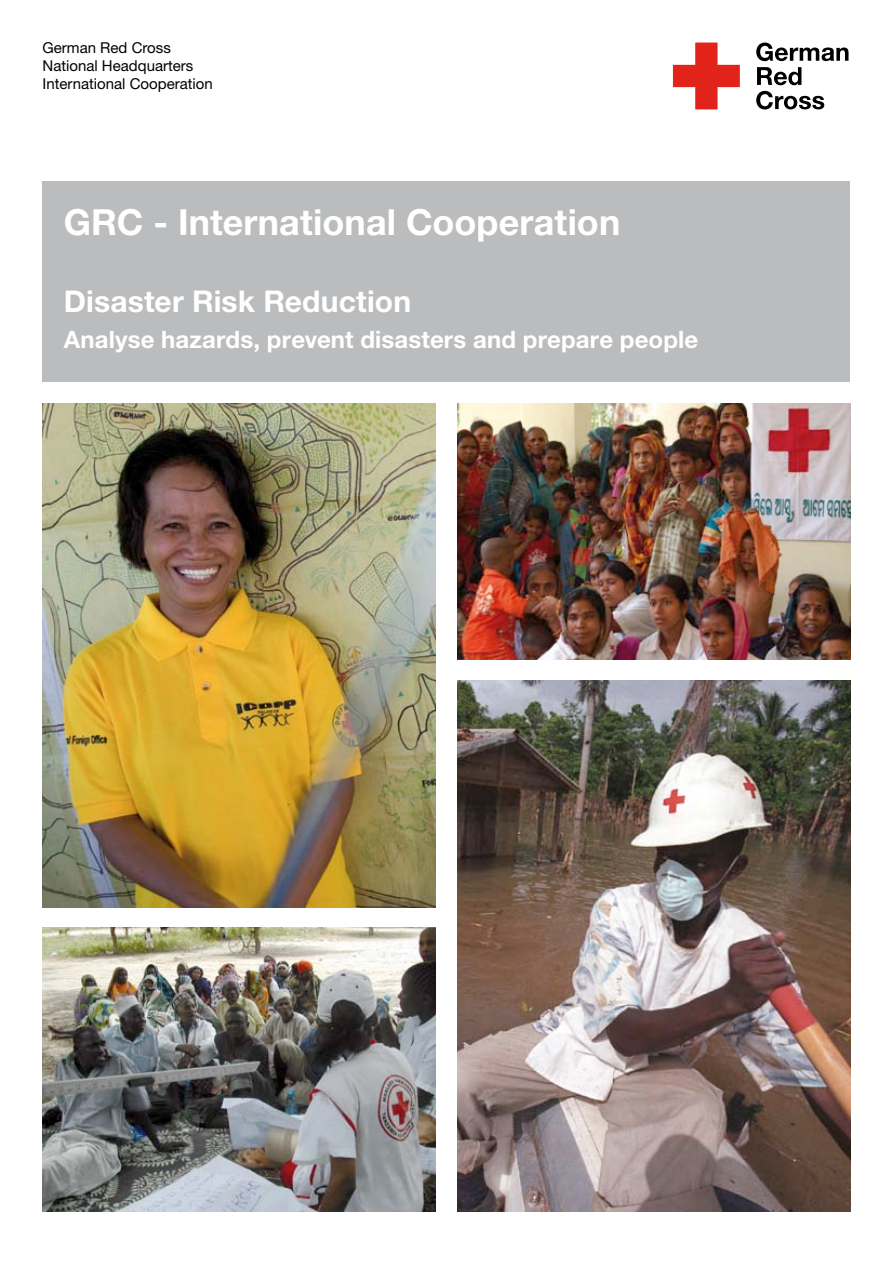
<style>
.page{position:relative;width:893px;height:1263px;background:#fff}
.page>*{position:absolute;margin:0;border:0;box-sizing:border-box;transform-origin:0 0}
.t1{font:700 36px "Helvetica Neue LT Std";color:#fff}
.t2{font:700 30px "Helvetica Neue LT Std";letter-spacing:.005em;color:#fff}
.t3{font:700 24px "Helvetica Neue LT Std";letter-spacing:.005em;color:#fff}
.t4{font:15px/18px "Helvetica Neue LT Std";color:#000}
</style>
<div class="page">
<svg style="left:673px;top:43px;width:67px;height:66px"></svg>
<svg style="left:756px;top:43px;width:92px;height:18px"></svg>
<svg style="left:757px;top:67px;width:44px;height:18px"></svg>
<svg style="left:756px;top:91px;width:68px;height:18px"></svg>
<div style="left:43px;top:181px;width:807px;height:200px;background:#bbbcbe"></div>
<img style="left:457px;top:680px;width:393px;height:532px">
<img style="left:43px;top:404px;width:393px;height:503px">
<img style="left:457px;top:404px;width:393px;height:255px">
<img style="left:43px;top:928px;width:393px;height:284px">
<p class="t4" style="left:43px;top:39px;width:172px">German Red Cross<br>National Headquarters<br>International Cooperation</p>
<h1 class="t1" style="left:64px;top:200px;width:558px">GRC - International Cooperation</h1>
<h2 class="t2" style="left:64px;top:282px;width:349px">Disaster Risk Reduction</h2>
<h3 class="t3" style="left:64px;top:324px;width:636px">Analyse hazards, prevent disasters and prepare people</h3>
</div>
